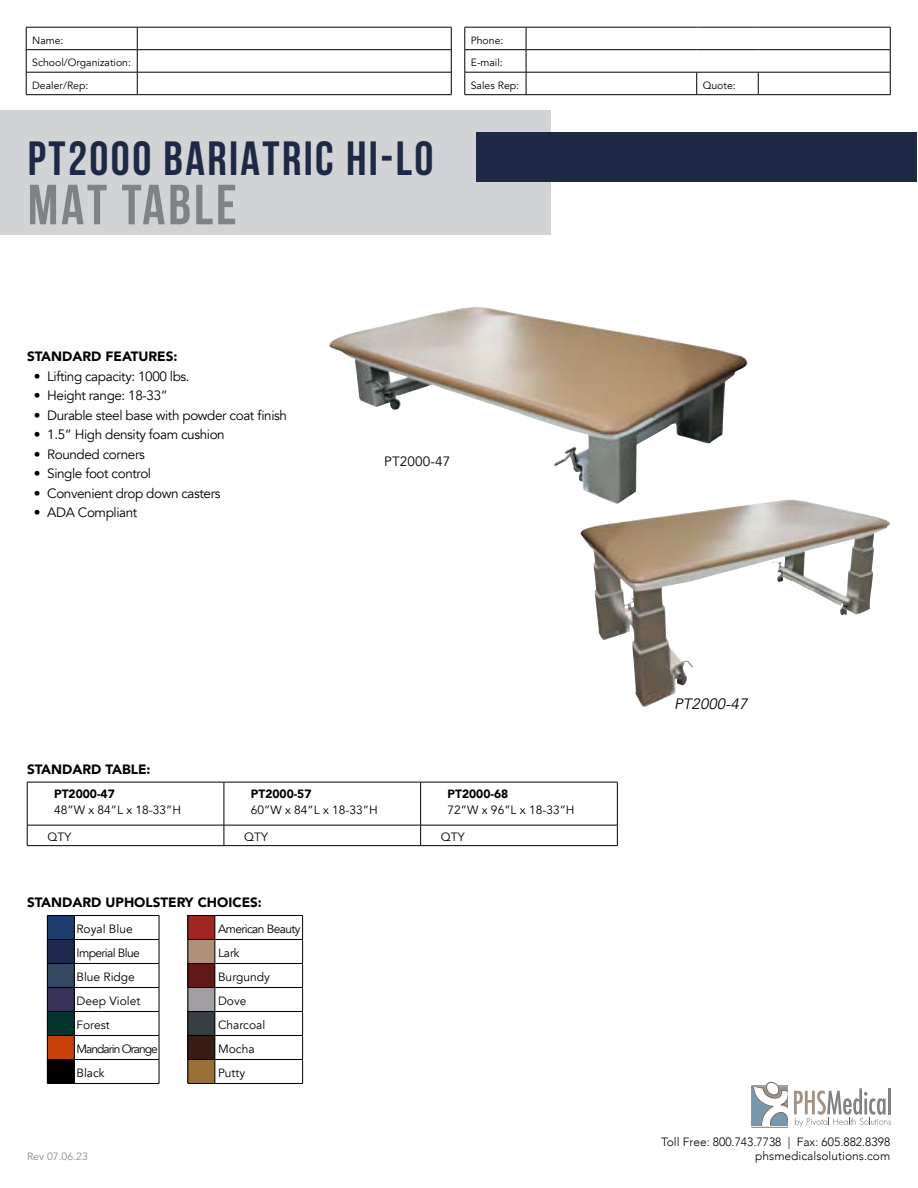
<style>
.page{position:relative;width:918px;height:1188px;background:#fff}
.page>*{position:absolute;margin:0;border:0;box-sizing:border-box;transform-origin:0 0}
.t1{font:700 56.55px "Bebas Neue";letter-spacing:.05em;color:#808285}
.t2{font:700 48px "Bebas Neue";letter-spacing:.05em;color:#1e2945}
.t3{font:italic 15px "Avenir";color:#000}
.t4{font:13.5px "Avenir";letter-spacing:-.03em;color:#000}
.t5{font:900 13.5px "Avenir";color:#000}
.t6{font:13.5px "Avenir";letter-spacing:.01em;color:#000}
.t7{font:12px/24px "Avenir";color:#000}
.t8{font:300 12px/13.5px "Avenir";color:#000;text-align:right}
.t9{font:900 12px "Avenir";color:#000}
.t10{font:10.5px "Avenir";color:#000}
.t11{font:10.5px "Avenir";color:#878a8e}
</style>
<div class="page">
<div style="left:0;top:110px;width:551px;height:125px;background:#d1d3d4"></div>
<div style="left:477px;top:132px;width:440px;height:50px;background:#1e2945"></div>
<hr style="left:26px;top:27px;width:111px;height:1px;background:#000">
<hr style="left:526px;top:27px;width:171px;height:1px;background:#000">
<hr style="left:697px;top:27px;width:61px;height:1px;background:#000">
<hr style="left:758px;top:27px;width:132px;height:1px;background:#000">
<hr style="left:26px;top:49px;width:111px;height:1px;background:#000">
<hr style="left:526px;top:49px;width:171px;height:1px;background:#000">
<hr style="left:697px;top:49px;width:61px;height:1px;background:#000">
<hr style="left:758px;top:49px;width:132px;height:1px;background:#000">
<hr style="left:26px;top:72px;width:111px;height:1px;background:#000">
<svg style="left:26px;top:27px;width:1px;height:67px"></svg>
<hr style="left:526px;top:72px;width:171px;height:1px;background:#000">
<hr style="left:697px;top:72px;width:61px;height:1px;background:#000">
<svg style="left:696px;top:72px;width:1px;height:22px"></svg>
<hr style="left:758px;top:72px;width:132px;height:1px;background:#000">
<svg style="left:758px;top:72px;width:1px;height:22px"></svg>
<svg style="left:890px;top:27px;width:1px;height:67px"></svg>
<hr style="left:26px;top:94px;width:111px;height:1px;background:#000">
<hr style="left:526px;top:94px;width:171px;height:1px;background:#000">
<hr style="left:697px;top:94px;width:61px;height:1px;background:#000">
<hr style="left:758px;top:94px;width:132px;height:1px;background:#000">
<hr style="left:465px;top:27px;width:61px;height:1px;background:#000">
<hr style="left:465px;top:49px;width:61px;height:1px;background:#000">
<hr style="left:465px;top:72px;width:61px;height:1px;background:#000">
<svg style="left:465px;top:27px;width:1px;height:67px"></svg>
<svg style="left:526px;top:27px;width:1px;height:67px"></svg>
<hr style="left:465px;top:94px;width:61px;height:1px;background:#000">
<hr style="left:137px;top:27px;width:314px;height:1px;background:#000">
<hr style="left:137px;top:49px;width:314px;height:1px;background:#000">
<hr style="left:137px;top:72px;width:314px;height:1px;background:#000">
<svg style="left:137px;top:27px;width:1px;height:67px"></svg>
<svg style="left:451px;top:27px;width:1px;height:67px"></svg>
<hr style="left:137px;top:94px;width:314px;height:1px;background:#000">
<svg style="left:794px;top:1088px;width:97px;height:39px"></svg>
<svg style="left:752px;top:1081px;width:36px;height:46px"></svg>
<hr style="left:752px;top:1127px;width:36px;height:1px;background:#808285">
<img style="left:580px;top:500px;width:310px;height:207px">
<img style="left:329px;top:307px;width:420px;height:197px">
<hr style="left:27px;top:782px;width:197px;height:1px;background:#000">
<hr style="left:27px;top:782px;width:1px;height:43px;background:#000">
<hr style="left:224px;top:782px;width:197px;height:1px;background:#000">
<hr style="left:224px;top:782px;width:1px;height:43px;background:#000">
<hr style="left:421px;top:782px;width:197px;height:1px;background:#000">
<hr style="left:420px;top:782px;width:1px;height:43px;background:#000">
<hr style="left:617px;top:782px;width:1px;height:43px;background:#000">
<hr style="left:27px;top:825px;width:197px;height:1px;background:#000">
<svg style="left:27px;top:825px;width:1px;height:20px"></svg>
<hr style="left:224px;top:825px;width:197px;height:1px;background:#000">
<svg style="left:224px;top:825px;width:1px;height:20px"></svg>
<hr style="left:421px;top:825px;width:197px;height:1px;background:#000">
<svg style="left:420px;top:825px;width:1px;height:20px"></svg>
<svg style="left:617px;top:825px;width:1px;height:20px"></svg>
<hr style="left:27px;top:845px;width:197px;height:1px;background:#000">
<hr style="left:224px;top:845px;width:197px;height:1px;background:#000">
<hr style="left:421px;top:845px;width:197px;height:1px;background:#000">
<hr style="left:75px;top:915px;width:84px;height:1px;background:#000">
<hr style="left:75px;top:939px;width:84px;height:1px;background:#000">
<hr style="left:75px;top:963px;width:84px;height:1px;background:#000">
<hr style="left:74px;top:987px;width:85px;height:1px;background:#000">
<hr style="left:74px;top:1011px;width:85px;height:1px;background:#000">
<hr style="left:74px;top:1035px;width:85px;height:1px;background:#000">
<svg style="left:47px;top:915px;width:28px;height:169px;background:#2e2a36"></svg>
<hr style="left:74px;top:1059px;width:85px;height:1px;background:#000">
<svg style="left:159px;top:916px;width:1px;height:167px"></svg>
<hr style="left:75px;top:1083px;width:84px;height:1px;background:#000">
<svg style="left:188px;top:915px;width:28px;height:169px;background:#724d42"></svg>
<hr style="left:215px;top:915px;width:88px;height:1px;background:#000">
<hr style="left:215px;top:939px;width:88px;height:1px;background:#000">
<hr style="left:215px;top:963px;width:88px;height:1px;background:#000">
<hr style="left:215px;top:987px;width:88px;height:1px;background:#000">
<hr style="left:215px;top:1011px;width:88px;height:1px;background:#000">
<hr style="left:215px;top:1035px;width:88px;height:1px;background:#000">
<hr style="left:215px;top:1059px;width:88px;height:1px;background:#000">
<svg style="left:302px;top:916px;width:1px;height:167px"></svg>
<hr style="left:215px;top:1083px;width:88px;height:1px;background:#000">
<p class="t10" style="left:32px;top:34px;width:33px">Name:</p>
<p class="t10" style="left:471px;top:34px;width:34px">Phone:</p>
<p class="t10" style="left:32px;top:56px;width:100px">School/Organization:</p>
<p class="t10" style="left:471px;top:56px;width:34px">E-mail:</p>
<p class="t10" style="left:32px;top:79px;width:58px">Dealer/Rep:</p>
<p class="t10" style="left:471px;top:79px;width:50px">Sales Rep:</p>
<p class="t10" style="left:703px;top:79px;width:35px">Quote:</p>
<h2 class="t2" style="left:28px;top:132px;width:407px">PT2000 BARIATRIC HI-LO</h2>
<h1 class="t1" style="left:28px;top:174px;width:210px">MAT TABLE</h1>
<p class="t5" style="left:27px;top:345px;width:152px">STANDARD FEATURES:</p>
<p class="t4" style="left:34px;top:368px;width:157px">• Lifting capacity: 1000 lbs.</p>
<p class="t4" style="left:34px;top:388px;width:136px">• Height range: 18-33”</p>
<p class="t4" style="left:34px;top:407px;width:255px">• Durable steel base with powder coat finish</p>
<p class="t4" style="left:34px;top:427px;width:193px">• 1.5” High density foam cushion</p>
<p class="t4" style="left:34px;top:446px;width:113px">• Rounded corners</p>
<p class="t4" style="left:34px;top:466px;width:119px">• Single foot control</p>
<p class="t4" style="left:34px;top:485px;width:188px">• Convenient drop down casters</p>
<p class="t4" style="left:34px;top:505px;width:105px">• ADA Compliant</p>
<p class="t6" style="left:384px;top:454px;width:68px">PT2000-47</p>
<p class="t5" style="left:27px;top:758px;width:125px">STANDARD TABLE:</p>
<p class="t9" style="left:54px;top:783px;width:62px">PT2000-47</p>
<p class="t7" style="left:54px;top:798px;width:128px">48”W x 84”L x 18-33”H</p>
<p class="t9" style="left:251px;top:783px;width:62px">PT2000-57</p>
<p class="t7" style="left:251px;top:798px;width:128px">60”W x 84”L x 18-33”H</p>
<p class="t9" style="left:448px;top:783px;width:62px">PT2000-68</p>
<p class="t7" style="left:448px;top:798px;width:128px">72”W x 96”L x 18-33”H</p>
<p class="t7" style="left:47px;top:825px;width:25px">QTY</p>
<p class="t7" style="left:244px;top:825px;width:25px">QTY</p>
<p class="t7" style="left:441px;top:825px;width:25px">QTY</p>
<p class="t5" style="left:27px;top:890px;width:236px">STANDARD UPHOLSTERY CHOICES:</p>
<p class="t7" style="left:77px;top:918px;width:83px">Royal Blue<br>Imperial Blue<br>Blue Ridge<br>Deep Violet<br>Forest<br>Mandarin Orange<br>Black</p>
<p class="t7" style="left:218px;top:918px;width:84px">American Beauty<br>Lark<br>Burgundy<br>Dove<br>Charcoal<br>Mocha<br>Putty</p>
<p class="t11" style="left:27px;top:1150px;width:62px">Rev 07.06.23</p>
<p class="t3" style="left:674px;top:695px;width:78px">PT2000-47</p>
<p class="t8" style="left:661px;top:1135px;width:230px">Toll Free: 800.743.7738 | Fax: 605.882.8398 phsmedicalsolutions.com</p>
</div>
